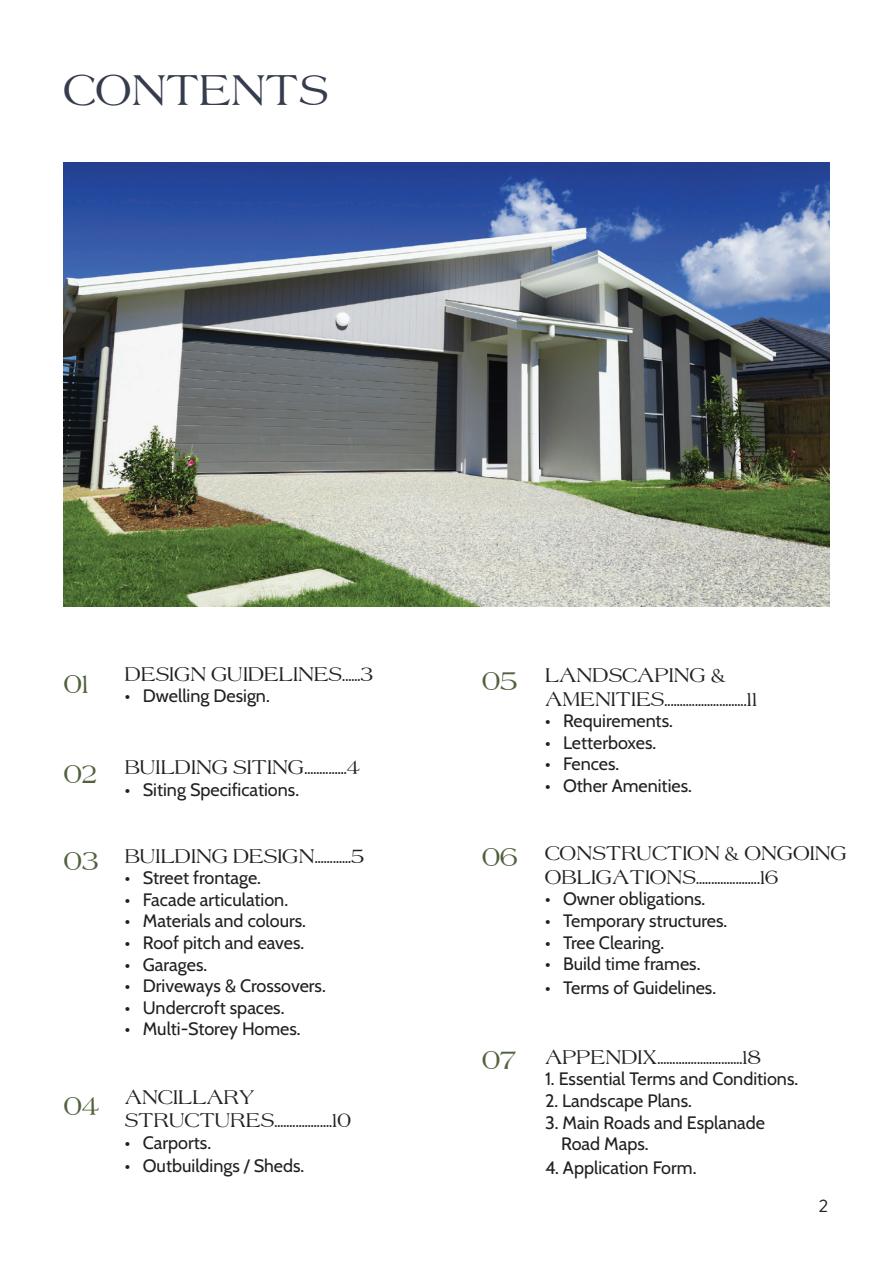
<style>
.page{position:relative;width:893px;height:1263px;background:#fff}
.page>*{position:absolute;margin:0;border:0;box-sizing:border-box;transform-origin:0 0}
.t1{font:39px "Americana";color:#353c4d}
.t2{font:24px "Americana";color:#51613e}
.t3{font:18px/21.6px "Cabin";color:#231f20}
.t4{font:18px/23.4px "Americana";color:#231f20}
.t5{font:18px "Brandon Grotesque";color:#231f20}
</style>
<div class="page">
<img style="left:64px;top:162px;width:765px;height:444px">
<h1 class="t1" style="left:64px;top:64px;width:266px">CONTENTS</h1>
<h2 class="t2" style="left:64px;top:668px;width:27px">01</h2>
<h2 class="t2" style="left:64px;top:758px;width:35px">02</h2>
<p class="t4" style="left:125px;top:662px;width:250px">DESIGN GUIDELINES......3</p>
<p class="t3" style="left:125px;top:684px;width:146px">• Dwelling Design.</p>
<p class="t4" style="left:125px;top:755px;width:237px">BUILDING SITING..............4</p>
<p class="t3" style="left:125px;top:777px;width:176px">• Siting Specifications.</p>
<h2 class="t2" style="left:482px;top:664px;width:37px">05</h2>
<p class="t4" style="left:545px;top:663px;width:214px">LANDSCAPING &amp;<br>AMENITIES...........................11</p>
<p class="t3" style="left:545px;top:709px;width:129px">• Requirements.</p>
<p class="t3" style="left:545px;top:730px;width:113px">• Letterboxes.</p>
<p class="t3" style="left:545px;top:752px;width:76px">• Fences.</p>
<p class="t3" style="left:545px;top:774px;width:148px">• Other Amenities.</p>
<h2 class="t2" style="left:64px;top:845px;width:36px">03</h2>
<p class="t4" style="left:125px;top:843px;width:241px">BUILDING DESIGN............5</p>
<p class="t3" style="left:125px;top:866px;width:138px">• Street frontage.</p>
<p class="t3" style="left:125px;top:887px;width:165px">• Facade articulation.</p>
<p class="t3" style="left:125px;top:909px;width:183px">• Materials and colours.</p>
<p class="t3" style="left:125px;top:930px;width:181px">• Roof pitch and eaves.</p>
<p class="t3" style="left:125px;top:952px;width:84px">• Garages.</p>
<p class="t3" style="left:125px;top:974px;width:202px">• Driveways &amp; Crossovers.</p>
<p class="t3" style="left:125px;top:995px;width:161px">• Undercroft spaces.</p>
<p class="t3" style="left:125px;top:1017px;width:177px">• Multi-Storey Homes.</p>
<h2 class="t2" style="left:482px;top:840px;width:37px">06</h2>
<p class="t4" style="left:545px;top:841px;width:304px">CONSTRUCTION &amp; ONGOING<br>OBLIGATIONS.....................16</p>
<p class="t3" style="left:545px;top:887px;width:162px">• Owner obligations.</p>
<p class="t3" style="left:545px;top:909px;width:184px">• Temporary structures.</p>
<p class="t3" style="left:545px;top:930px;width:121px">• Tree Clearing.</p>
<p class="t3" style="left:545px;top:952px;width:157px">• Build time frames.</p>
<p class="t3" style="left:545px;top:975px;width:173px">• Terms of Guidelines.</p>
<h2 class="t2" style="left:64px;top:1089px;width:38px">04</h2>
<p class="t4" style="left:125px;top:1085px;width:228px">ANCILLARY<br>STRUCTURES...................10</p>
<p class="t3" style="left:125px;top:1130px;width:88px">• Carports.</p>
<p class="t3" style="left:125px;top:1154px;width:181px">• Outbuildings / Sheds.</p>
<h2 class="t2" style="left:482px;top:1044px;width:36px">07</h2>
<p class="t4" style="left:545px;top:1045px;width:218px">APPENDIX............................18</p>
<p class="t3" style="left:545px;top:1067px;width:255px">1. Essential Terms and Conditions.</p>
<p class="t3" style="left:545px;top:1089px;width:148px">2. Landscape Plans.</p>
<p class="t3" style="left:561px;top:1110px;width:205px;text-indent:-16px">3. Main Roads and Esplanade<br>Road Maps.</p>
<p class="t3" style="left:545px;top:1155px;width:153px">4. Application Form.</p>
<p class="t5" style="left:819px;top:1193px;width:11px">2</p>
</div>
